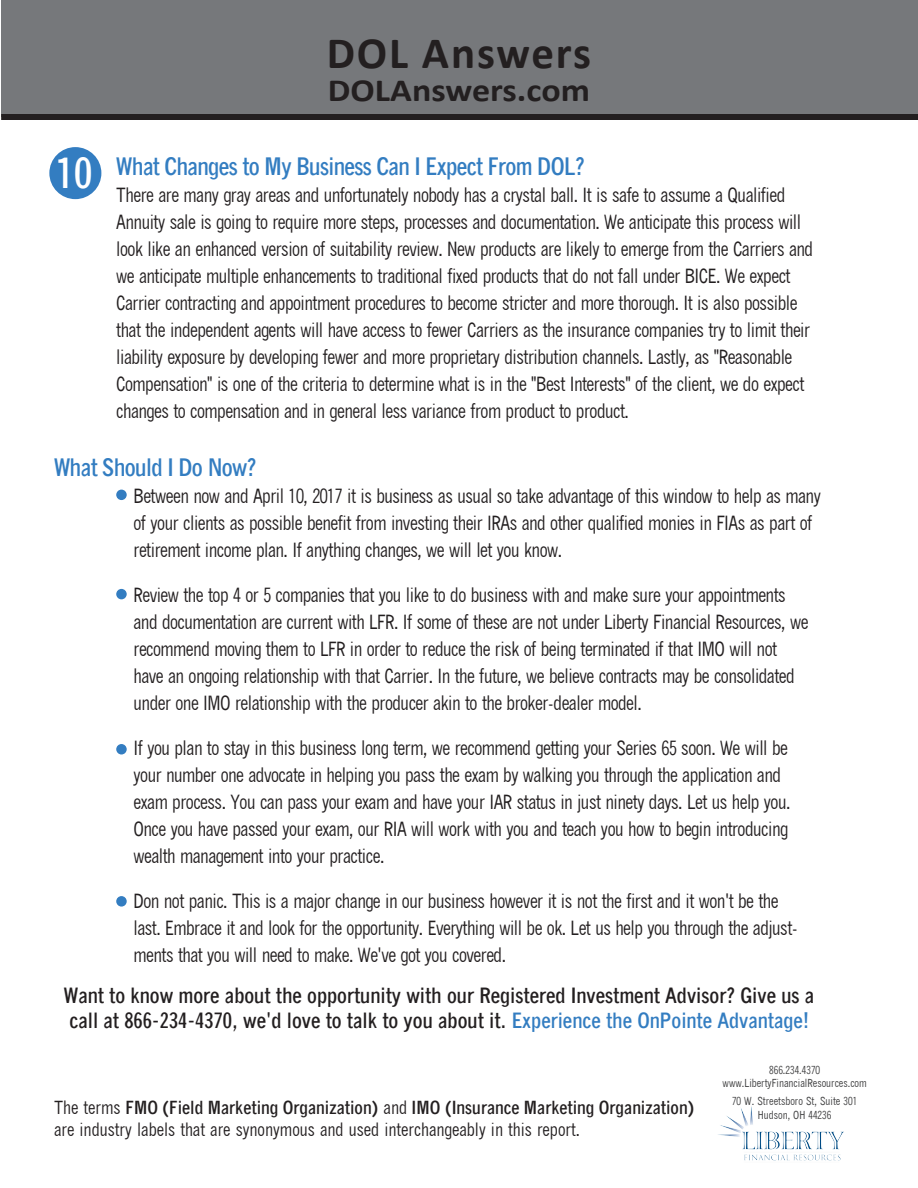
<style>
.page{position:relative;width:918px;height:1188px;background:#fff}
.page>*{position:absolute;margin:0;border:0;box-sizing:border-box;transform-origin:0 0}
.t1{font:700 45px "Calibri";letter-spacing:.04em;color:#231f20}
.t2{font:700 41.4px "Quick Type II Condensed";color:#fff}
.t3{font:700 32.4px "Calibri";color:#231f20;scale:1.11 1}
.t4{font:700 24px "Quick Type II Condensed";letter-spacing:-.025em;color:#337dc1}
.t5{font:700 21px "Quick Type II Condensed";color:#231f20}
.t6{font:19.5px/27px "Quick Type II Condensed";letter-spacing:-.025em;color:#231f20}
.t7{font:700 18px "Quick Type II Condensed";color:#231f20}
.t8{font:18px "Quick Type II Condensed";color:#231f20}
.t9{font:11.1px "Quick Type II Condensed";color:#3e3e3f}
.s1{color:#337dc1}
.s2{font-weight:400}
</style>
<div class="page">
<div style="left:1px;top:0;width:917px;height:117px;background:#76787b"></div>
<div style="left:49px;top:147px;width:52px;height:52px;background:#337dc1;border-radius:50%"></div>
<div style="left:116px;top:490px;width:11px;height:10px;background:#337dc1;border-radius:50%"></div>
<div style="left:116px;top:589px;width:11px;height:10px;background:#337dc1;border-radius:50%"></div>
<div style="left:116px;top:744px;width:11px;height:10px;background:#337dc1;border-radius:50%"></div>
<div style="left:116px;top:896px;width:11px;height:11px;background:#337dc1;border-radius:50%"></div>
<img style="left:718px;top:1106px;width:126px;height:55px">
<div style="left:1px;top:114px;width:917px;height:6px;background:#231f20"></div>
<p class="t2" style="left:56px;top:147px;width:38px">10</p>
<p class="t1" style="left:327px;top:24px;width:266px">DOL Answers</p>
<p class="t3" style="left:328px;top:69px;width:238px">DOLAnswers.com</p>
<p class="t4" style="left:116px;top:151px;width:470px">What Changes to My Business Can I Expect From DOL?</p>
<p class="t6" style="left:116px;top:182px;width:671px">There are many gray areas and unfortunately nobody has a crystal ball. It is safe to assume a Qualified</p>
<p class="t6" style="left:116px;top:209px;width:686px">Annuity sale is going to require more steps, processes and documentation. We anticipate this process will</p>
<p class="t6" style="left:116px;top:236px;width:698px">look like an enhanced version of suitability review. New products are likely to emerge from the Carriers and</p>
<p class="t6" style="left:116px;top:263px;width:676px">we anticipate multiple enhancements to traditional fixed products that do not fall under BICE. We expect</p>
<p class="t6" style="left:116px;top:290px;width:683px">Carrier contracting and appointment procedures to become stricter and more thorough. It is also possible</p>
<p class="t6" style="left:116px;top:317px;width:695px">that the independent agents will have access to fewer Carriers as the insurance companies try to limit their</p>
<p class="t6" style="left:116px;top:344px;width:678px">liability exposure by developing fewer and more proprietary distribution channels. Lastly, as "Reasonable</p>
<p class="t6" style="left:116px;top:371px;width:690px">Compensation" is one of the criteria to determine what is in the "Best Interests" of the client, we do expect</p>
<p class="t6" style="left:116px;top:398px;width:514px">changes to compensation and in general less variance from product to product.</p>
<p class="t4" style="left:54px;top:452px;width:204px">What Should I Do Now?</p>
<p class="t6" style="left:134px;top:483px;width:689px">Between now and April 10, 2017 it is business as usual so take advantage of this window to help as many of your clients as possible benefit from investing their IRAs and other qualified monies in FIAs as part of retirement income plan. If anything changes, we will let you know.</p>
<p class="t6" style="left:134px;top:582px;width:654px">Review the top 4 or 5 companies that you like to do business with and make sure your appointments</p>
<p class="t6" style="left:134px;top:609px;width:676px">and documentation are current with LFR. If some of these are not under Liberty Financial Resources, we</p>
<p class="t6" style="left:134px;top:636px;width:645px">recommend moving them to LFR in order to reduce the risk of being terminated if that IMO will not</p>
<p class="t6" style="left:134px;top:663px;width:663px">have an ongoing relationship with that Carrier. In the future, we believe contracts may be consolidated</p>
<p class="t6" style="left:134px;top:690px;width:510px">under one IMO relationship with the producer akin to the broker-dealer model.</p>
<p class="t6" style="left:134px;top:735px;width:656px">If you plan to stay in this business long term, we recommend getting your Series 65 soon. We will be</p>
<p class="t6" style="left:134px;top:762px;width:649px">your number one advocate in helping you pass the exam by walking you through the application and</p>
<p class="t6" style="left:134px;top:789px;width:659px">exam process. You can pass your exam and have your IAR status in just ninety days. Let us help you.</p>
<p class="t6" style="left:134px;top:816px;width:656px">Once you have passed your exam, our RIA will work with you and teach you how to begin introducing</p>
<p class="t6" style="left:134px;top:843px;width:252px">wealth management into your practice.</p>
<p class="t6" style="left:134px;top:888px;width:647px">Don not panic. This is a major change in our business however it is not the first and it won't be the</p>
<p class="t6" style="left:134px;top:915px;width:666px">last. Embrace it and look for the opportunity. Everything will be ok. Let us help you through the adjust&shy;ments that you will need to make. We've got you covered.</p>
<p class="t5" style="left:64px;top:982px;width:752px">Want to know more about the opportunity with our Registered Investment Advisor? Give us a</p>
<p class="t5" style="left:69px;top:1008px;width:741px">call at 866-234-4370, we'd love to talk to you about it. <span class="s1">Experience the OnPointe Advantage!</span></p>
<p class="t9" style="left:769px;top:1064px;width:53px">866.234.4370</p>
<p class="t9" style="left:723px;top:1077px;width:146px">www.LibertyFinancialResources.com</p>
<p class="t9" style="left:732px;top:1096px;width:127px">70 W. Streetsboro St, Suite 301</p>
<p class="t7" style="left:54px;top:1097px;width:642px"><span class="s2">The terms</span> FMO (Field Marketing Organization) <span class="s2">and</span> IMO (Insurance Marketing Organization)</p>
<p class="t9" style="left:758px;top:1109px;width:75px">Hudson, OH 44236</p>
<p class="t8" style="left:54px;top:1120px;width:527px">are industry labels that are synonymous and used interchangeably in this report.</p>
</div>
